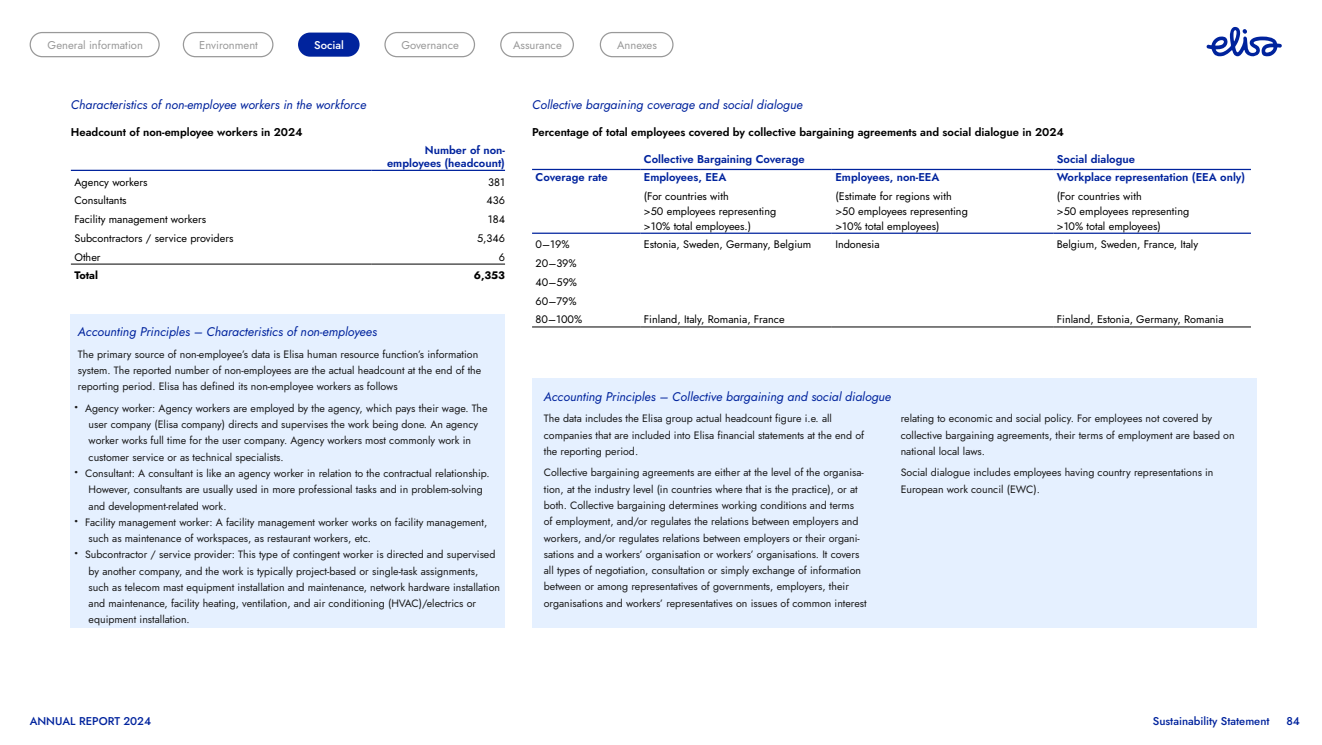
<style>
.page{position:relative;width:1322px;height:745px;background:#fff}
.page>*{position:absolute;margin:0;border:0;box-sizing:border-box;transform-origin:0 0}
.t1{font:italic 12.5px "Jost";color:#00239d}
.t2{font:600 11.25px/12.5px "Jost";color:#00239d;text-align:right}
.t3{font:600 11.25px "Jost";color:#000}
.t4{font:11.25px "Jost";color:#999}
.t5{font:500 11.25px "Jost";color:#00239d}
.t6{font:500 11.25px "Jost";color:#fff}
.t7{font:10.88px/15px "Jost";color:#000}
.t8{font:700 10.88px "Jost";color:#000}
.t9{font:10.62px/16.2px "Jost";color:#1a1a1a}
.s1{font-weight:900}
</style>
<div class="page">
<div style="left:532px;top:378px;width:724px;height:249px;background:#e5f0ff"></div>
<hr style="left:371px;top:170px;width:134px;height:1px;background:#00239d">
<hr style="left:71px;top:170px;width:300px;height:1px;background:#00239d">
<hr style="left:71px;top:264px;width:300px;height:1px;background:#000">
<hr style="left:371px;top:264px;width:134px;height:1px;background:#000">
<hr style="left:640px;top:169px;width:192px;height:1px;background:#00239d">
<hr style="left:832px;top:169px;width:221px;height:1px;background:#00239d">
<hr style="left:532px;top:169px;width:108px;height:1px;background:#00239d">
<hr style="left:1053px;top:169px;width:198px;height:1px;background:#00239d">
<hr style="left:532px;top:232px;width:108px;height:2px;background:#00239d">
<hr style="left:640px;top:232px;width:192px;height:2px;background:#00239d">
<hr style="left:832px;top:232px;width:221px;height:2px;background:#00239d">
<hr style="left:1053px;top:232px;width:198px;height:2px;background:#00239d">
<hr style="left:532px;top:326px;width:108px;height:1px;background:#000">
<hr style="left:640px;top:326px;width:192px;height:1px;background:#000">
<hr style="left:832px;top:326px;width:221px;height:1px;background:#000">
<hr style="left:1053px;top:326px;width:198px;height:1px;background:#000">
<div style="left:71px;top:314px;width:434px;height:27px;background:#e5f0ff"></div>
<div style="left:71px;top:339px;width:434px;height:57px;background:#e5f0ff"></div>
<div style="left:71px;top:395px;width:434px;height:69px;background:#e5f0ff"></div>
<div style="left:71px;top:460px;width:434px;height:53px;background:#e5f0ff"></div>
<div style="left:71px;top:509px;width:434px;height:36px;background:#e5f0ff"></div>
<div style="left:71px;top:541px;width:434px;height:86px;background:#e5f0ff"></div>
<svg style="left:1206px;top:27px;width:76px;height:29px"></svg>
<div style="left:30px;top:32px;width:130px;height:25px;border:1px solid #999;border-radius:12px"></div>
<div style="left:183px;top:32px;width:90px;height:25px;border:1px solid #999;border-radius:12px"></div>
<div style="left:384px;top:32px;width:91px;height:25px;border:1px solid #999;border-radius:12px"></div>
<div style="left:500px;top:32px;width:74px;height:25px;border:1px solid #999;border-radius:12px"></div>
<div style="left:600px;top:32px;width:73px;height:25px;border:1px solid #999;border-radius:12px"></div>
<div style="left:298px;top:33px;width:61px;height:24px;background:#00239d;border-radius:12px"></div>
<p class="t4" style="left:48px;top:37px;width:97px">General information</p>
<p class="t4" style="left:199px;top:37px;width:60px">Environment</p>
<p class="t6" style="left:314px;top:37px;width:31px">Social</p>
<p class="t4" style="left:401px;top:37px;width:59px">Governance</p>
<p class="t4" style="left:513px;top:37px;width:50px">Assurance</p>
<p class="t4" style="left:617px;top:37px;width:41px">Annexes</p>
<p class="t1" style="left:71px;top:96px;width:297px">Characteristics of non-employee workers in the workforce</p>
<p class="t3" style="left:71px;top:124px;width:233px">Headcount of non-employee workers in 2024</p>
<p class="t2" style="left:387px;top:144px;width:119px">Number of non&shy;employees (headcount)</p>
<p class="t7" style="left:74px;top:174px;width:75px">Agency workers</p>
<p class="t7" style="left:488px;top:174px;width:18px">381</p>
<p class="t7" style="left:74px;top:193px;width:54px">Consultants</p>
<p class="t7" style="left:486px;top:193px;width:20px">436</p>
<p class="t7" style="left:74px;top:212px;width:133px">Facility management workers</p>
<p class="t7" style="left:488px;top:212px;width:19px">184</p>
<p class="t7" style="left:74px;top:230px;width:161px">Subcontractors / service providers</p>
<p class="t7" style="left:477px;top:230px;width:30px">5,346</p>
<p class="t7" style="left:74px;top:249px;width:28px">Other</p>
<p class="t7" style="left:499px;top:249px;width:8px">6</p>
<p class="t8" style="left:74px;top:268px;width:25px">Total</p>
<p class="t8" style="left:474px;top:268px;width:33px">6,353</p>
<p class="t1" style="left:78px;top:323px;width:300px">Accounting Principles – Characteristics of non-employees</p>
<p class="t9" style="left:78px;top:346px;width:405px">The primary source of non-employee’s data is Elisa human resource function’s information system. The reported number of non-employees are the actual headcount at the end of the reporting period. Elisa has defined its non-employee workers as follows</p>
<p class="t9" style="left:89px;top:400px;width:400px;text-indent:-14px"><span class="s1">•</span> Agency worker: Agency workers are employed by the agency, which pays their wage. The user company (Elisa company) directs and supervises the work being done. An agency worker works full time for the user company. Agency workers most commonly work in customer service or as technical specialists.</p>
<p class="t9" style="left:89px;top:465px;width:402px;text-indent:-14px"><span class="s1">•</span> Consultant: A consultant is like an agency worker in relation to the contractual relationship.<br>However, consultants are usually used in more professional tasks and in problem-solving and development-related work.</p>
<p class="t9" style="left:89px;top:513px;width:400px;text-indent:-14px"><span class="s1">•</span> Facility management worker: A facility management worker works on facility management, such as maintenance of workspaces, as restaurant workers, etc.</p>
<p class="t9" style="left:89px;top:546px;width:413px;text-indent:-14px"><span class="s1">•</span> Subcontractor / service provider: This type of contingent worker is directed and supervised by another company, and the work is typically project-based or single-task assignments, such as telecom mast equipment installation and maintenance, network hardware installation and maintenance, facility heating, ventilation, and air conditioning (HVAC)/electrics or equipment installation.</p>
<p class="t1" style="left:532px;top:96px;width:272px">Collective bargaining coverage and social dialogue</p>
<p class="t3" style="left:532px;top:124px;width:533px">Percentage of total employees covered by collective bargaining agreements and social dialogue in 2024</p>
<p class="t2" style="left:644px;top:153px;width:162px">Collective Bargaining Coverage</p>
<p class="t2" style="left:1056px;top:153px;width:80px">Social dialogue</p>
<p class="t2" style="left:535px;top:171px;width:74px">Coverage rate</p>
<p class="t2" style="left:644px;top:171px;width:84px">Employees, EEA</p>
<p class="t2" style="left:835px;top:171px;width:106px">Employees, non-EEA</p>
<p class="t2" style="left:1056px;top:171px;width:190px">Workplace representation (EEA only)</p>
<p class="t7" style="left:644px;top:188px;width:134px">(For countries with<br>&gt;50 employees representing &gt;10% total employees.)</p>
<p class="t7" style="left:835px;top:188px;width:134px">(Estimate for regions with &gt;50 employees representing &gt;10% total employees)</p>
<p class="t7" style="left:1056px;top:188px;width:134px">(For countries with<br>&gt;50 employees representing &gt;10% total employees)</p>
<p class="t7" style="left:535px;top:237px;width:35px">0–19%</p>
<p class="t7" style="left:644px;top:237px;width:169px">Estonia, Sweden, Germany, Belgium</p>
<p class="t7" style="left:835px;top:237px;width:46px">Indonesia</p>
<p class="t7" style="left:1056px;top:237px;width:143px">Belgium, Sweden, France, Italy</p>
<p class="t7" style="left:535px;top:254px;width:48px;line-height:18.8px">20–39%<br>40–59%<br>60–79%<br>80–100%</p>
<p class="t7" style="left:644px;top:312px;width:142px">Finland, Italy, Romania, France</p>
<p class="t7" style="left:1056px;top:312px;width:168px">Finland, Estonia, Germany, Romania</p>
<p class="t1" style="left:544px;top:387px;width:349px">Accounting Principles – Collective bargaining and social dialogue</p>
<p class="t9" style="left:544px;top:410px;width:322px">The data includes the Elisa group actual headcount figure i.e. all companies that are included into Elisa financial statements at the end of the reporting period.</p>
<p class="t9" style="left:544px;top:464px;width:324px">Collective bargaining agreements are either at the level of the organisa&shy;tion, at the industry level (in countries where that is the practice), or at both. Collective bargaining determines working conditions and terms<br>of employment, and/or regulates the relations between employers and workers, and/or regulates relations between employers or their organi&shy;sations and a workers’ organisation or workers’ organisations. It covers all types of negotiation, consultation or simply exchange of information between or among representatives of governments, employers, their organisations and workers’ representatives on issues of common interest</p>
<p class="t9" style="left:900px;top:410px;width:335px">relating to economic and social policy. For employees not covered by collective bargaining agreements, their terms of employment are based on national local laws.</p>
<p class="t9" style="left:900px;top:464px;width:314px">Social dialogue includes employees having country representations in<br>European work council (EWC).</p>
<p class="t5" style="left:30px;top:713px;width:123px">ANNUAL REPORT 2024</p>
<p class="t5" style="left:1153px;top:713px;width:118px">Sustainability Statement</p>
<p class="t5" style="left:1286px;top:713px;width:15px">84</p>
</div>
